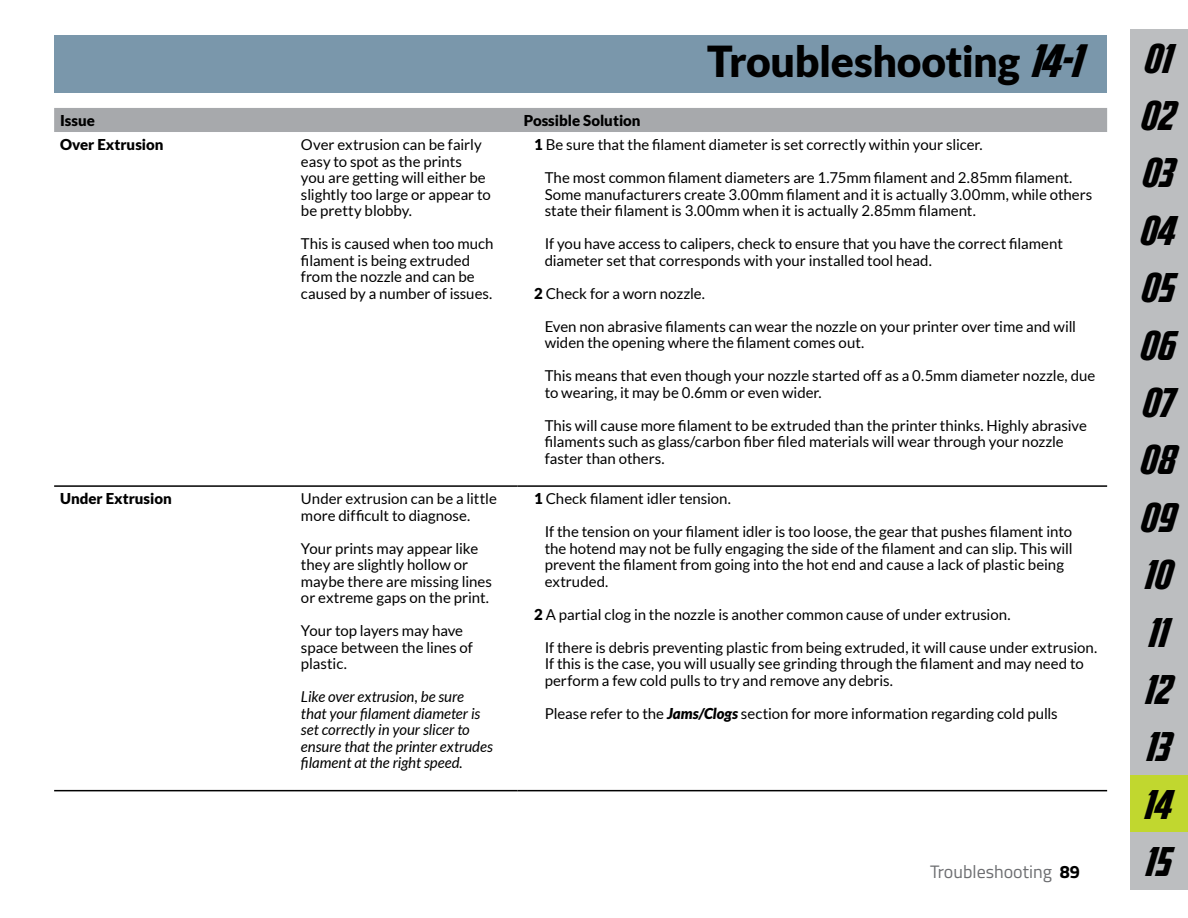
<style>
.page{position:relative;width:1188px;height:918px;background:#fff}
.page>*{position:absolute;margin:0;border:0;box-sizing:border-box;transform-origin:0 0}
.t1{font:900 42.75px "Lato";letter-spacing:-.01em;color:#000}
.t2{font:39.9px/57.4px "Avengeance Heroic Avenger Normal";letter-spacing:.005em;color:#000;text-align:justify}
.t3{font:18px "Titillium";color:#6d6e71}
.t4{font:15px/16.5px "Lato";color:#000}
.t5{font:italic 15px/16.5px "Lato";color:#000}
.t6{font:900 15px "Lato";color:#000}
.s1{font-family:"Avengeance Heroic Avenger Normal";font-weight:400;font-size:45px}
.s2{font-weight:900}
.s3{font-weight:900;font-style:italic}
.s4{font-weight:700;color:#000}
</style>
<div class="page">
<div style="left:1131px;top:775px;width:57px;height:58px;background:#c1d72f"></div>
<div style="left:1131px;top:488px;width:57px;height:58px;background:#bcbec0"></div>
<div style="left:1131px;top:29px;width:57px;height:57px;background:#bcbec0"></div>
<div style="left:1131px;top:86px;width:57px;height:58px;background:#bcbec0"></div>
<div style="left:1131px;top:144px;width:57px;height:57px;background:#bcbec0"></div>
<div style="left:1131px;top:201px;width:57px;height:58px;background:#bcbec0"></div>
<div style="left:1131px;top:259px;width:57px;height:57px;background:#bcbec0"></div>
<div style="left:1131px;top:316px;width:57px;height:57px;background:#bcbec0"></div>
<div style="left:1131px;top:373px;width:57px;height:58px;background:#bcbec0"></div>
<div style="left:1131px;top:431px;width:57px;height:57px;background:#bcbec0"></div>
<div style="left:1131px;top:546px;width:57px;height:57px;background:#bcbec0"></div>
<div style="left:1131px;top:603px;width:57px;height:57px;background:#bcbec0"></div>
<div style="left:1131px;top:718px;width:57px;height:57px;background:#bcbec0"></div>
<div style="left:1131px;top:660px;width:57px;height:58px;background:#bcbec0"></div>
<div style="left:1131px;top:833px;width:57px;height:57px;background:#bcbec0"></div>
<div style="left:54px;top:35px;width:1053px;height:57px;background:#7a97ab"></div>
<div style="left:54px;top:108px;width:1053px;height:24px;background:#a7a9ac"></div>
<hr style="left:54px;top:790px;width:241px;height:1px;background:#000">
<hr style="left:295px;top:790px;width:223px;height:1px;background:#000">
<hr style="left:518px;top:790px;width:589px;height:1px;background:#000">
<hr style="left:54px;top:485px;width:241px;height:2px;background:#000">
<hr style="left:295px;top:485px;width:223px;height:2px;background:#000">
<hr style="left:518px;top:485px;width:589px;height:2px;background:#000">
<h1 class="t1" style="left:707px;top:36px;width:374px">Troubleshooting <span class="s1">14-1</span></h1>
<p class="t6" style="left:60px;top:112px;width:36px">Issue</p>
<p class="t6" style="left:524px;top:112px;width:119px">Possible Solution</p>
<p class="t6" style="left:60px;top:136px;width:105px">Over Extrusion</p>
<p class="t4" style="left:301px;top:136px;width:191px">Over extrusion can be fairly easy to spot as the prints<br>you are getting will either be slightly too large or appear to be pretty blobby.</p>
<p class="t4" style="left:301px;top:235px;width:194px">This is caused when too much filament is being extruded from the nozzle and can be caused by a number of issues.</p>
<p class="t4" style="left:534px;top:136px;width:450px"><span class="s2">1</span> Be sure that the filament diameter is set correctly within your slicer.</p>
<p class="t4" style="left:545px;top:169px;width:549px">The most common filament diameters are 1.75mm filament and 2.85mm filament.<br>Some manufacturers create 3.00mm filament and it is actually 3.00mm, while others state their filament is 3.00mm when it is actually 2.85mm filament.</p>
<p class="t4" style="left:545px;top:235px;width:520px">If you have access to calipers, check to ensure that you have the correct filament diameter set that corresponds with your installed tool head.</p>
<p class="t4" style="left:534px;top:285px;width:172px"><span class="s2">2</span> Check for a worn nozzle.</p>
<p class="t4" style="left:545px;top:318px;width:533px">Even non abrasive filaments can wear the nozzle on your printer over time and will widen the opening where the filament comes out.</p>
<p class="t4" style="left:545px;top:367px;width:552px">This means that even though your nozzle started off as a 0.5mm diameter nozzle, due to wearing, it may be 0.6mm or even wider.</p>
<p class="t4" style="left:545px;top:417px;width:544px">This will cause more filament to be extruded than the printer thinks. Highly abrasive filaments such as glass/carbon fiber filed materials will wear through your nozzle faster than others.</p>
<p class="t6" style="left:60px;top:490px;width:113px">Under Extrusion</p>
<p class="t4" style="left:301px;top:490px;width:197px">Under extrusion can be a little more difficult to diagnose.</p>
<p class="t4" style="left:301px;top:540px;width:192px">Your prints may appear like they are slightly hollow or maybe there are missing lines or extreme gaps on the print.</p>
<p class="t4" style="left:301px;top:622px;width:173px">Your top layers may have space between the lines of plastic.</p>
<p class="t5" style="left:301px;top:689px;width:194px">Like over extrusion, be sure that your filament diameter is set correctly in your slicer to ensure that the printer extrudes filament at the right speed.</p>
<p class="t4" style="left:534px;top:490px;width:198px"><span class="s2">1</span> Check filament idler tension.</p>
<p class="t4" style="left:545px;top:523px;width:530px">If the tension on your filament idler is too loose, the gear that pushes filament into the hotend may not be fully engaging the side of the filament and can slip. This will prevent the filament from going into the hot end and cause a lack of plastic being extruded.</p>
<p class="t4" style="left:545px;top:598px;width:554px;line-height:33px;text-indent:-10px"><span class="s2">2</span> A partial clog in the nozzle is another common cause of under extrusion.<br>If there is debris preventing plastic from being extruded, it will cause under extrusion.</p>
<p class="t4" style="left:545px;top:655px;width:541px">If this is the case, you will usually see grinding through the filament and may need to perform a few cold pulls to try and remove any debris.</p>
<p class="t4" style="left:545px;top:705px;width:515px">Please refer to the <span class="s3">Jams/Clogs</span> section for more information regarding cold pulls</p>
<p class="t3" style="left:930px;top:858px;width:151px">Troubleshooting <span class="s4">89</span></p>
<h2 class="t2" style="left:1138px;top:30px;width:36px">01<br>02<br>03<br>04<br>05<br>06<br>07<br>08</h2>
<h2 class="t2" style="left:1138px;top:489px;width:36px">09</h2>
<h2 class="t2" style="left:1142px;top:547px;width:29px">10<br>11</h2>
<h2 class="t2" style="left:1142px;top:661px;width:28px">12</h2>
<h2 class="t2" style="left:1143px;top:719px;width:26px">13</h2>
<h2 class="t2" style="left:1142px;top:776px;width:30px">14</h2>
<h2 class="t2" style="left:1142px;top:834px;width:28px">15</h2>
</div>
